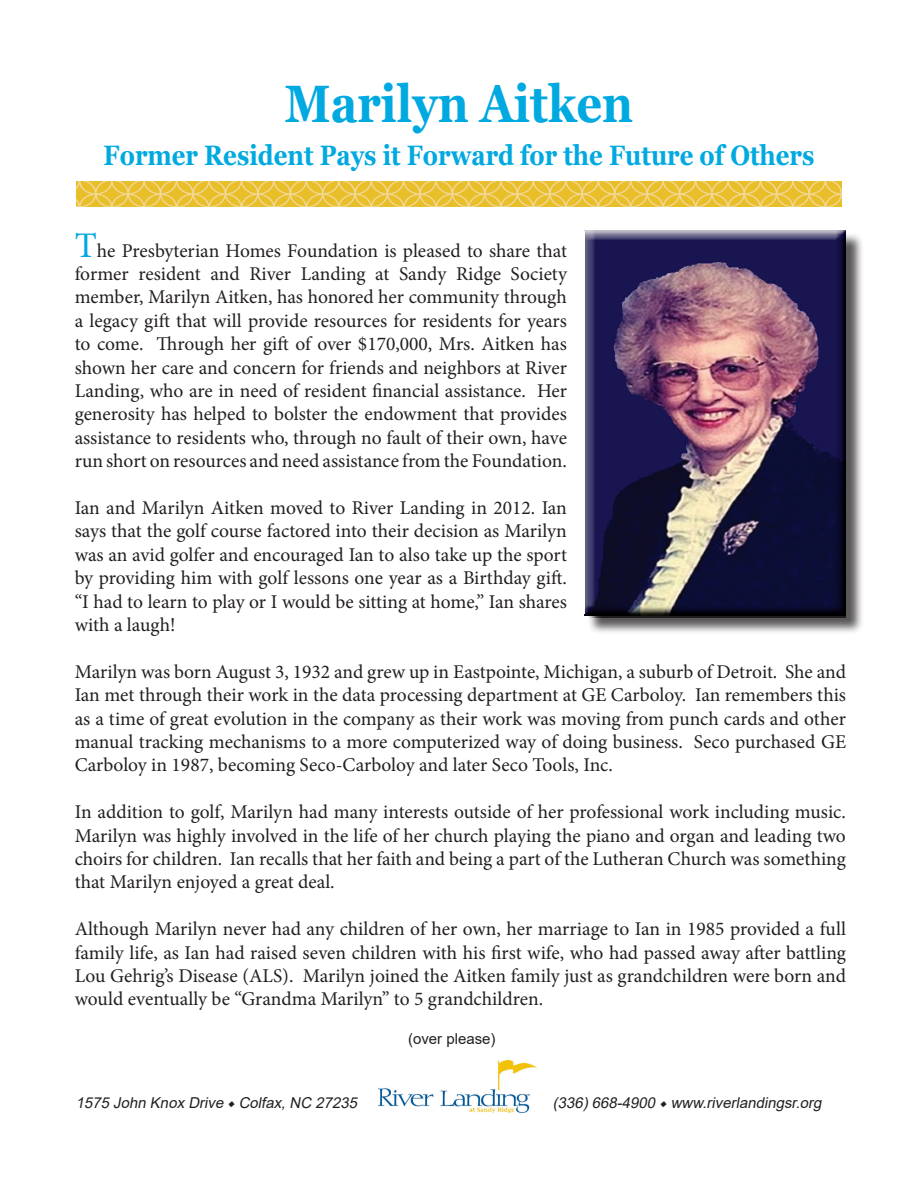
<style>
.page{position:relative;width:918px;height:1188px;background:#fff}
.page>*{position:absolute;margin:0;border:0;box-sizing:border-box;transform-origin:0 0}
.t1{font:700 52.65px "Georgia";color:#00a9e0;scale:.85 1}
.t2{font:700 28.05px "Georgia";color:#00a9e0;scale:.85 1}
.t3{font:19.5px/23.4px "Minion Pro";color:#231f20;text-align:justify}
.t4{font:italic 15px "Arial";color:#231f20}
.t5{font:15px "Arial";color:#231f20}
.s1{font-size:36px;color:#00a9e0}
.s2{font-family:"Minion Pro"}
</style>
<div class="page">
<img style="left:378px;top:1060px;width:159px;height:52px">
<img style="left:76px;top:182px;width:765px;height:25px">
<div style="left:587px;top:233px;width:278px;height:401px;background:#231f20;opacity:.75"></div>
<div style="left:583px;top:231px;width:264px;height:388px;background:#231f20;opacity:.75"></div>
<p class="t1" style="left:285px;top:70px;width:412px">Marilyn Aitken</p>
<p class="t2" style="left:104px;top:137px;width:838px">Former Resident Pays it Forward for the Future of Others</p>
<p class="t3" style="left:75px;top:239px;width:494px"><span class="s1">T</span>he Presbyterian Homes Foundation is pleased to share that former resident and River Landing at Sandy Ridge Society member, Marilyn Aitken, has honored her community through a legacy gift that will provide resources for residents for years to come. Through her gift of over $170,000, Mrs. Aitken has shown her care and concern for friends and neighbors at River Landing, who are in need of resident financial assistance. Her generosity has helped to bolster the endowment that provides assistance to residents who, through no fault of their own, have run short on resources and need assistance from the Foundation.</p>
<p class="t3" style="left:75px;top:496px;width:494px">Ian and Marilyn Aitken moved to River Landing in 2012. Ian says that the golf course factored into their decision as Marilyn was an avid golfer and encouraged Ian to also take up the sport by providing him with golf lessons one year as a Birthday gift. “I had to learn to play or I would be sitting at home,” Ian shares with a laugh!</p>
<p class="t3" style="left:75px;top:660px;width:773px">Marilyn was born August 3, 1932 and grew up in Eastpointe, Michigan, a suburb of Detroit. She and Ian met through their work in the data processing department at GE Carboloy. Ian remembers this as a time of great evolution in the company as their work was moving from punch cards and other manual tracking mechanisms to a more computerized way of doing business. Seco purchased GE Carboloy in 1987, becoming Seco-Carboloy and later Seco Tools, Inc.</p>
<p class="t3" style="left:75px;top:800px;width:773px">In addition to golf, Marilyn had many interests outside of her professional work including music.<br>Marilyn was highly involved in the life of her church playing the piano and organ and leading two choirs for children. Ian recalls that her faith and being a part of the Lutheran Church was something that Marilyn enjoyed a great deal.</p>
<p class="t3" style="left:75px;top:917px;width:773px">Although Marilyn never had any children of her own, her marriage to Ian in 1985 provided a full family life, as Ian had raised seven children with his first wife, who had passed away after battling Lou Gehrig’s Disease (ALS). Marilyn joined the Aitken family just as grandchildren were born and would eventually be “Grandma Marilyn” to 5 grandchildren.</p>
<p class="t5" style="left:408px;top:1029px;width:89px">(over please)</p>
<p class="t4" style="left:76px;top:1093px;width:286px">1575 John Knox Drive <span class="s2">◆</span> Colfax,NC 27235</p>
<p class="t4" style="left:553px;top:1092px;width:274px">(336)668-4900 <span class="s2">◆</span> www.riverlandingsr.org</p>
</div>
